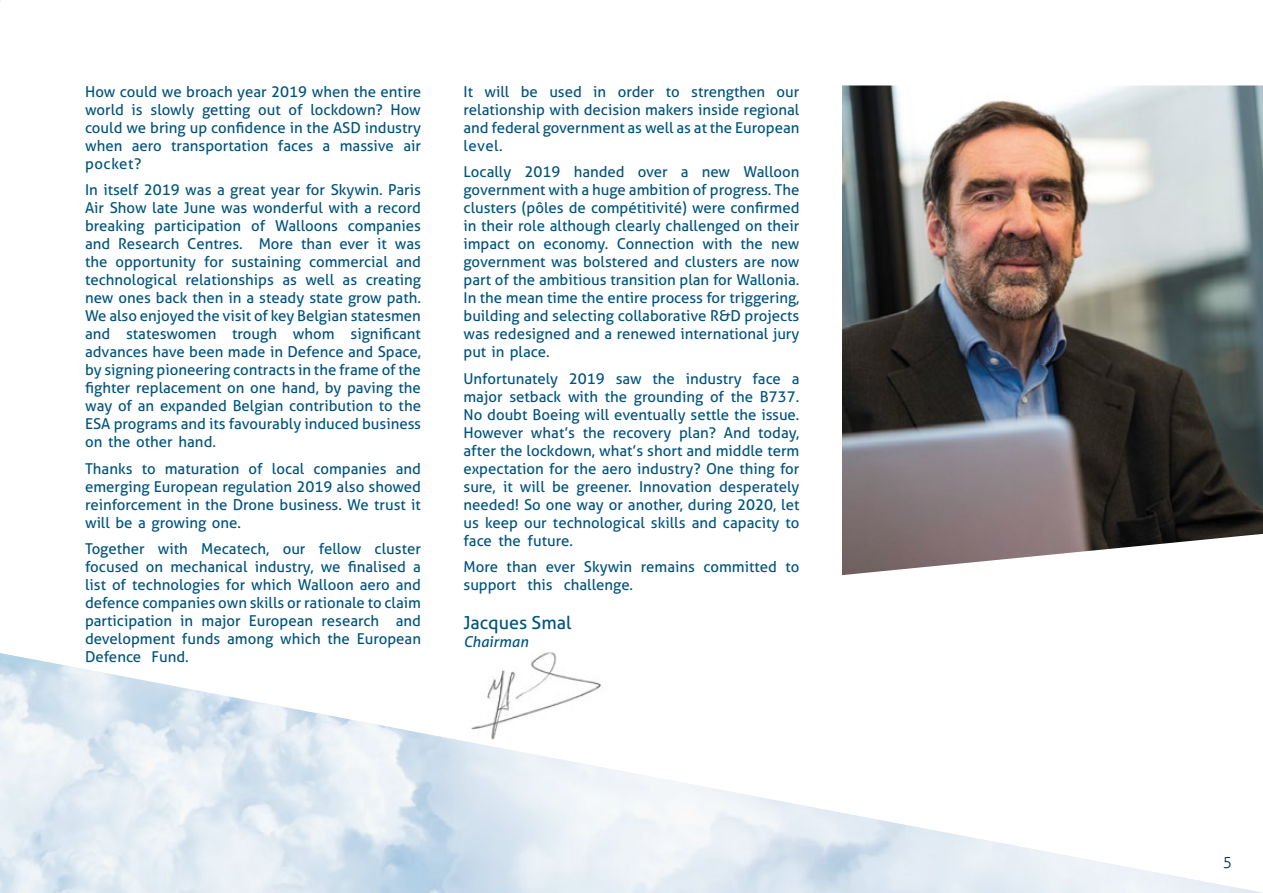
<style>
.page{position:relative;width:1263px;height:893px;background:#fff}
.page>*{position:absolute;margin:0;border:0;box-sizing:border-box;transform-origin:0 0}
.t1{font:18px "Aller";color:#00537e}
.t2{font:300 15.6px "Aller";color:#002e4d}
.t3{font:15px/18px "Aller";color:#00537e;text-align:justify}
.t4{font:italic 15px "Aller";color:#00537e}
</style>
<div class="page">
<img style="left:842px;top:85px;width:421px;height:490px">
<img style="left:0;top:653px;width:1263px;height:240px">
<p class="t3" style="left:85px;top:82px;width:337px">How could we broach year 2019 when the entire world is slowly getting out of lockdown? How could we bring up confidence in the ASD industry when aero transportation faces a massive air pocket?</p>
<p class="t3" style="left:85px;top:181px;width:337px">In itself 2019 was a great year for Skywin. Paris Air Show late June was wonderful with a record breaking participation of Walloons companies and Research Centres. More than ever it was the opportunity for sustaining commercial and technological relationships as well as creating new ones back then in a steady state grow path.<br>We also enjoyed the visit of key Belgian statesmen and stateswomen trough whom significant advances have been made in Defence and Space, by signing pioneering contracts in the frame of the fighter replacement on one hand, by paving the way of an expanded Belgian contribution to the ESA programs and its favourably induced business on the other hand.</p>
<p class="t3" style="left:85px;top:459px;width:337px">Thanks to maturation of local companies and emerging European regulation 2019 also showed reinforcement in the Drone business. We trust it will be a growing one.</p>
<p class="t3" style="left:85px;top:540px;width:337px">Together with Mecatech, our fellow cluster focused on mechanical industry, we finalised a list of technologies for which Walloon aero and defence companies own skills or rationale to claim participation in major European research and development funds among which the European Defence Fund.</p>
<p class="t3" style="left:463px;top:82px;width:337px">It will be used in order to strengthen our relationship with decision makers inside regional and federal government as well as at the European level.</p>
<p class="t3" style="left:463px;top:163px;width:337px">Locally 2019 handed over a new Walloon government with a huge ambition of progress. The clusters (pôles de compétitivité) were confirmed in their role although clearly challenged on their impact on economy. Connection with the new government was bolstered and clusters are now part of the ambitious transition plan for Wallonia.<br>In the mean time the entire process for triggering, building and selecting collaborative R&amp;D projects was redesigned and a renewed international jury put in place.</p>
<p class="t3" style="left:463px;top:369px;width:337px">Unfortunately 2019 saw the industry face a major setback with the grounding of the B737.<br>No doubt Boeing will eventually settle the issue.<br>However what’s the recovery plan? And today, after the lockdown, what’s short and middle term expectation for the aero industry? One thing for sure, it will be greener. Innovation desperately needed! So one way or another, during 2020, let us keep our technological skills and capacity to face the future.</p>
<p class="t3" style="left:463px;top:558px;width:337px">More than ever Skywin remains committed to support this challenge.</p>
<p class="t1" style="left:463px;top:611px;width:109px">Jacques Smal</p>
<p class="t4" style="left:463px;top:632px;width:66px">Chairman</p>
<p class="t2" style="left:1223px;top:853px;width:11px">5</p>
</div>
